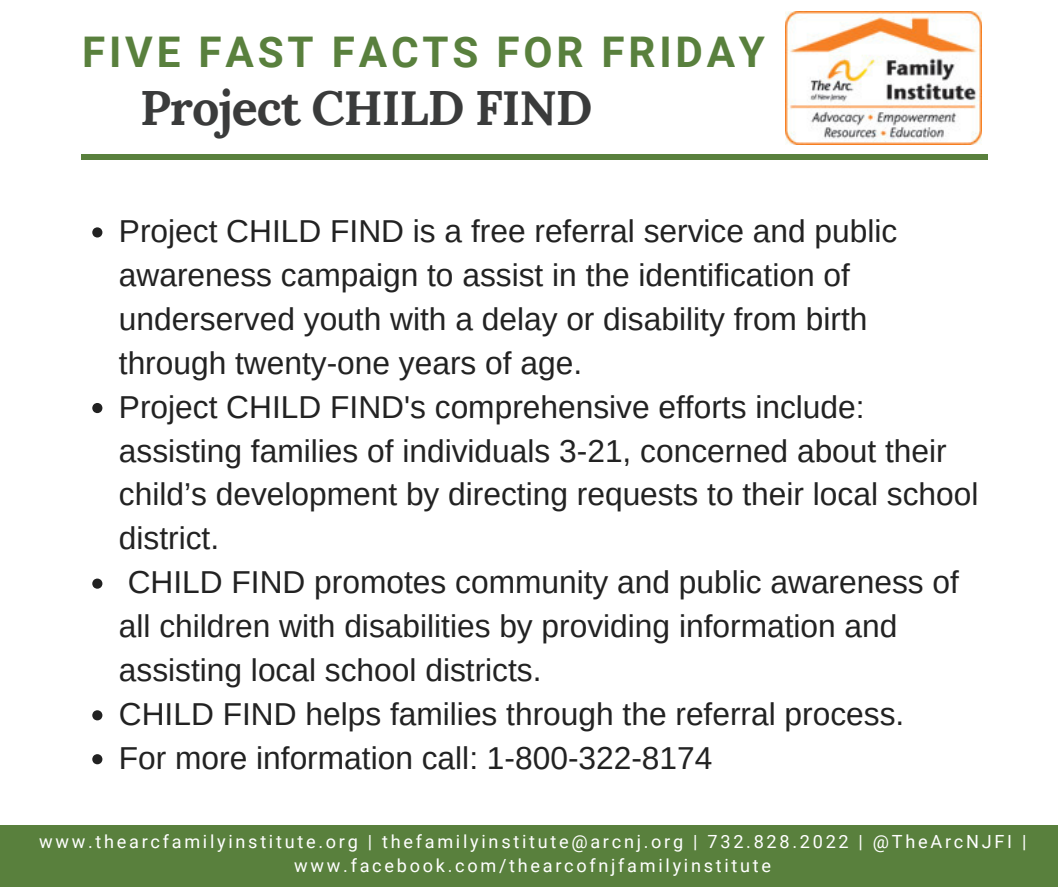
<style>
.page{position:relative;width:1058px;height:887px;background:#fff}
.page>*{position:absolute;margin:0;border:0;box-sizing:border-box;transform-origin:0 0}
.t1{font:700 48.3px "Lora";letter-spacing:-.02em;color:#3a3b3b}
.t2{font:700 42.3px "Roboto";letter-spacing:.09em;color:#59803d}
.t3{font:31.65px/43.8px "Arimo";color:#222}
.t4{font:18.15px/23.7px "Roboto";letter-spacing:.15em;color:#fff;text-align:center}
</style>
<div class="page">
<div style="left:81px;top:154px;width:906px;height:6px;background:#59803d"></div>
<div style="left:0;top:825px;width:1058px;height:61px;background:#59803d"></div>
<img style="left:785px;top:11px;width:196px;height:133px">
<svg style="left:92px;top:227px;width:10px;height:10px"></svg>
<svg style="left:92px;top:403px;width:10px;height:10px"></svg>
<svg style="left:92px;top:578px;width:10px;height:10px"></svg>
<svg style="left:92px;top:710px;width:10px;height:10px"></svg>
<svg style="left:92px;top:754px;width:10px;height:10px"></svg>
<h2 class="t2" style="left:82px;top:28px;width:684px">FIVE FAST FACTS FOR FRIDAY</h2>
<h1 class="t1" style="left:140px;top:76px;width:454px">Project CHILD FIND</h1>
<p class="t3" style="left:119px;top:209px;width:861px">Project CHILD FIND is a free referral service and public awareness campaign to assist in the identification of underserved youth with a delay or disability from birth through twenty-one years of age.<br>Project CHILD FIND's comprehensive efforts include: assisting families of individuals 3-21, concerned about their child’s development by directing requests to their local school district.<br>CHILD FIND promotes community and public awareness of all children with disabilities by providing information and assisting local school districts.<br>CHILD FIND helps families through the referral process.<br>For more information call: 1-800-322-8174</p>
<p class="t4" style="left:39px;top:830px;width:988px">www.thearcfamilyinstitute.org | thefamilyinstitute@arcnj.org | 732.828.2022 | @TheArcNJFI | www.facebook.com/thearcofnjfamilyinstitute</p>
</div>
